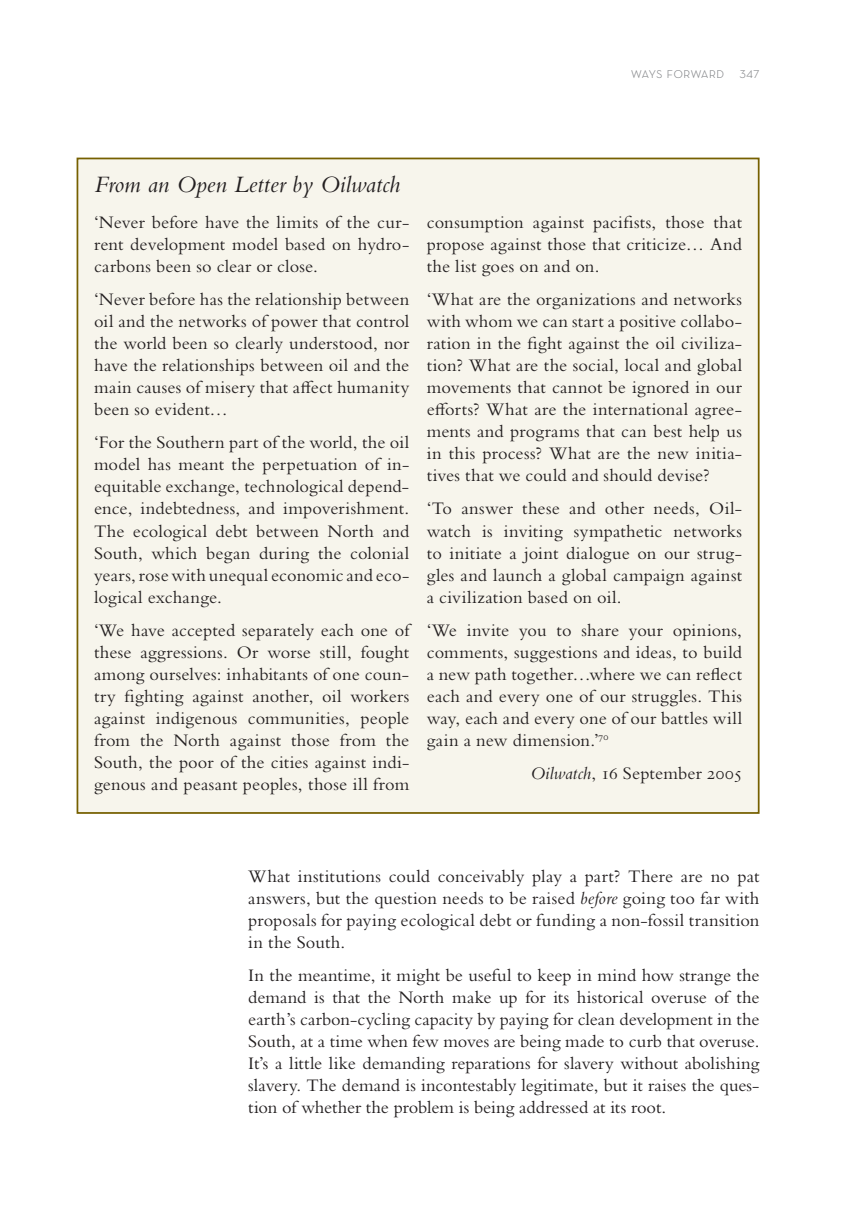
<style>
.page{position:relative;width:844px;height:1206px;background:#fff}
.page>*{position:absolute;margin:0;border:0;box-sizing:border-box;transform-origin:0 0}
.t1{font:italic 24.5px "Bembo Std";color:#231f20}
.t2{font:18.38px/22.1px "Bembo Std";letter-spacing:.005em;color:#231f20;text-align:justify}
.t3{font:15.75px "Neutra Text Light SC";color:#808285}
.s1{font-style:italic}
</style>
<div class="page">
<div style="left:76px;top:157px;width:684px;height:657px;background:#f7f5ec"></div>
<p class="t3" style="left:631px;top:63px;width:130px">ways forward 347</p>
<h1 class="t1" style="left:94px;top:175px;width:308px">From an Open Letter by Oilwatch</h1>
<p class="t2" style="left:94px;top:213px;width:317px">‘Never before have the limits of the cur&shy;rent development model based on hydro&shy;carbons been so clear or close.</p>
<p class="t2" style="left:94px;top:290px;width:317px">‘Never before has the relationship between oil and the networks of power that control the world been so clearly understood, nor have the relationships between oil and the main causes of misery that affect humanity been so evident…</p>
<p class="t2" style="left:94px;top:433px;width:317px">‘For the Southern part of the world, the oil model has meant the perpetuation of in&shy;equitable exchange, technological depend&shy;ence, indebtedness, and impoverishment.<br>The ecological debt between North and South, which began during the colonial years, rose with unequal economic and eco&shy;logical exchange.</p>
<p class="t2" style="left:94px;top:620px;width:317px">‘We have accepted separately each one of these aggressions. Or worse still, fought among ourselves: inhabitants of one coun&shy;try fighting against another, oil workers against indigenous communities, people from the North against those from the South, the poor of the cities against indi&shy;genous and peasant peoples, those ill from</p>
<p class="t2" style="left:427px;top:213px;width:317px">consumption against pacifists, those that propose against those that criticize… And the list goes on and on.</p>
<p class="t2" style="left:427px;top:290px;width:317px">‘What are the organizations and networks with whom we can start a positive collabo&shy;ration in the fight against the oil civiliza&shy;tion? What are the social, local and global movements that cannot be ignored in our efforts? What are the international agree&shy;ments and programs that can best help us in this process? What are the new initia&shy;tives that we could and should devise?</p>
<p class="t2" style="left:427px;top:499px;width:317px">‘To answer these and other needs, Oil&shy;watch is inviting sympathetic networks to initiate a joint dialogue on our strug&shy;gles and launch a global campaign against a civilization based on oil.</p>
<p class="t2" style="left:427px;top:620px;width:317px">‘We invite you to share your opinions, comments, suggestions and ideas, to build a new path together…where we can reflect each and every one of our struggles. This way, each and every one of our battles will gain a new dimension.’<sup>70</sup></p>
<p class="t2" style="left:530px;top:764px;width:213px"><span class="s1">Oilwatch</span>, 16 September 2005</p>
<p class="t2" style="left:248px;top:866px;width:512px">What institutions could conceivably play a part? There are no pat answers, but the question needs to be raised <span class="s1">before</span> going too far with proposals for paying ecological debt or funding a non-fossil transition in the South.</p>
<p class="t2" style="left:248px;top:965px;width:512px">In the meantime, it might be useful to keep in mind how strange the demand is that the North make up for its historical overuse of the earth’s carbon-cycling capacity by paying for clean development in the South, at a time when few moves are being made to curb that overuse.<br>It’s a little like demanding reparations for slavery without abolishing slavery. The demand is incontestably legitimate, but it raises the ques&shy;tion of whether the problem is being addressed at its root.</p>
</div>
